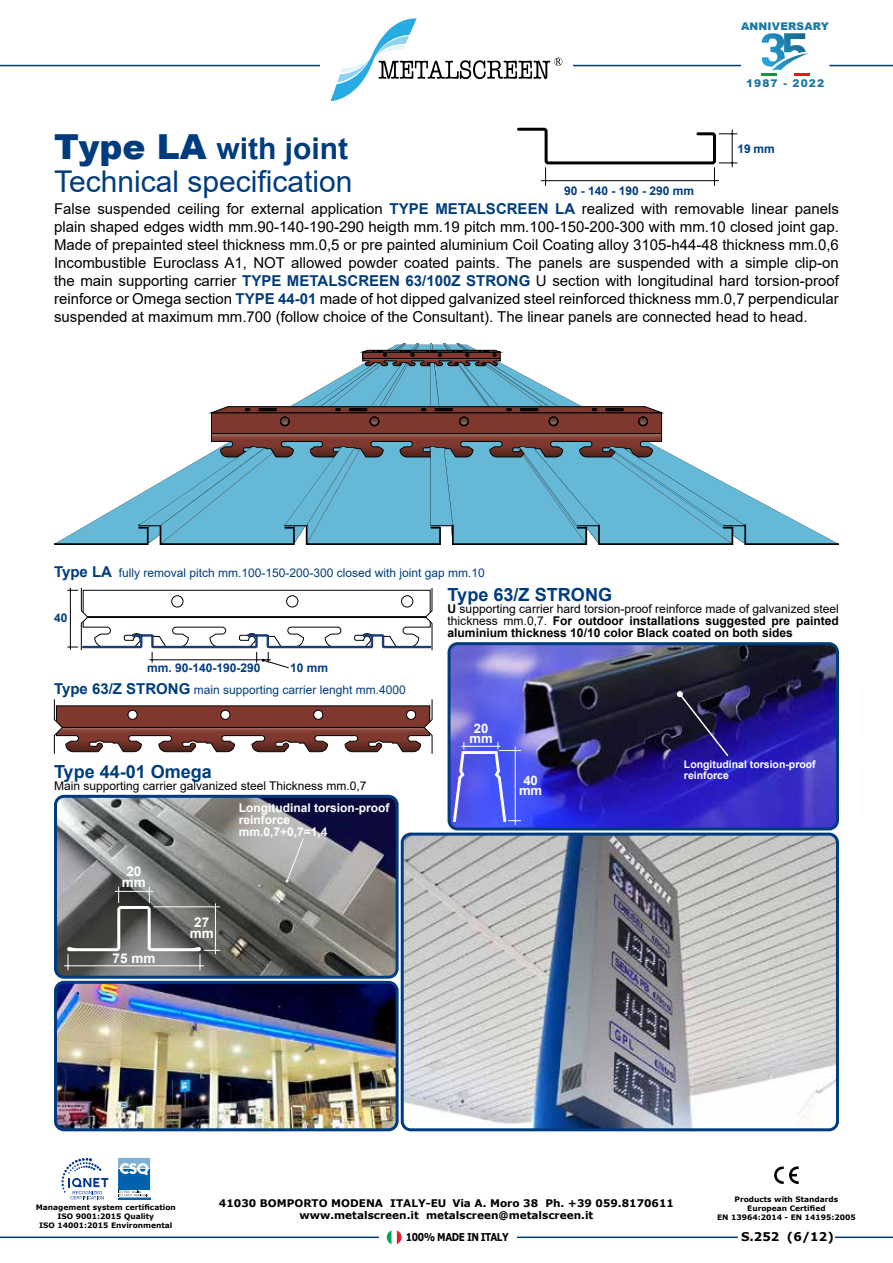
<style>
.page{position:relative;width:893px;height:1263px;background:#fff}
.page>*{position:absolute;margin:0;border:0;box-sizing:border-box;transform-origin:0 0}
.t1{font:30px/33px "Arial";color:#003c7d}
.t2{font:700 18.15px "Arial";color:#003c7d}
.t3{font:700 18px "Arial";color:#003c7d}
.t4{font:15px/18px "Arial";color:#000;text-align:justify}
.t5{font:700 13.5px/10.5px "Arial";color:#fff;text-align:center}
.t6{font:700 13.05px/10.2px "Arial";color:#fff;text-align:center}
.t7{font:700 12px/12px "Arial";color:#000;text-align:justify}
.t8{font:12px/21.6px "Arial";color:#003c7d}
.t9{font:12px "Arial";color:#000}
.t10{font:700 12px/12px "Arial";color:#fff}
.t11{font:700 12px "Arial";color:#003c7d}
.t12{font:700 12px "Verdana";color:#000}
.t13{font:700 10.8px "Verdana";letter-spacing:-.06em;color:#000;scale:.83 1}
.t14{font:900 10.65px "Arial";letter-spacing:.015em;color:#1a78a4}
.t15{font:900 10.65px "Arial";letter-spacing:.105em;color:#1a77a2}
.t16{font:700 10.5px/12px "Verdana";color:#000;text-align:center}
.t17{font:700 10.5px/10.5px "Arial";color:#fff}
.t18{font:700 7.5px/9px "Verdana";color:#000;text-align:center}
.s1{font-weight:900;font-size:34.5px}
.s2{font-weight:700}
.s3{font-weight:700;color:#003c7d}
.s4{font-weight:700;font-size:15px}
.s5{font-weight:400}
</style>
<div class="page">
<svg style="left:517px;top:127px;width:220px;height:59px"></svg>
<svg style="left:54px;top:343px;width:785px;height:202px"></svg>
<svg style="left:67px;top:587px;width:366px;height:82px"></svg>
<svg style="left:54px;top:699px;width:379px;height:55px"></svg>
<svg style="left:761px;top:33px;width:48px;height:42px"></svg>
<hr style="left:829px;top:65px;width:64px;height:1px;background:#003c7d">
<hr style="left:0;top:65px;width:320px;height:1px;background:#003c7d">
<svg style="left:331px;top:18px;width:231px;height:83px"></svg>
<hr style="left:573px;top:65px;width:168px;height:1px;background:#003c7d">
<hr style="left:0;top:1236px;width:379px;height:2px;background:#003c7d">
<hr style="left:517px;top:1236px;width:221px;height:2px;background:#003c7d">
<hr style="left:835px;top:1236px;width:58px;height:2px;background:#003c7d">
<svg style="left:387px;top:1230px;width:14px;height:14px"></svg>
<svg style="left:397px;top:1230px;width:5px;height:14px"></svg>
<svg style="left:387px;top:1230px;width:4px;height:14px"></svg>
<svg style="left:774px;top:1166px;width:25px;height:18px"></svg>
<svg style="left:61px;top:1158px;width:47px;height:41px"></svg>
<hr style="left:118px;top:1198px;width:32px;height:1px;background:#0062ae">
<hr style="left:118px;top:1197px;width:32px;height:1px;background:#80b0d6">
<svg style="left:118px;top:1158px;width:32px;height:38px"></svg>
<img style="left:402px;top:836px;width:434px;height:294px">
<div style="left:401px;top:832px;width:438px;height:299px;border:3px solid #003c7d;border-radius:9px"></div>
<img style="left:449px;top:646px;width:387px;height:183px">
<div style="left:448px;top:642px;width:391px;height:188px;border:3px solid #003c7d;border-radius:9px"></div>
<svg style="left:677px;top:691px;width:53px;height:67px;background:#261f58"></svg>
<svg style="left:451px;top:742px;width:70px;height:83px;background:#6067f2"></svg>
<img style="left:58px;top:799px;width:337px;height:176px">
<div style="left:54px;top:795px;width:345px;height:184px;border:3px solid #003c7d;border-radius:9px"></div>
<svg style="left:285px;top:837px;width:19px;height:46px"></svg>
<hr style="left:64px;top:965px;width:140px;height:1px;background:#fff">
<svg style="left:66px;top:887px;width:154px;height:83px;background:#6c6c6a"></svg>
<img style="left:57px;top:985px;width:338px;height:145px">
<div style="left:54px;top:981px;width:345px;height:150px;border:3px solid #003c7d;border-radius:9px"></div>
<p class="t14" style="left:741px;top:19px;width:89px">ANNIVERSARY</p>
<p class="t15" style="left:746px;top:75px;width:80px">1987 - 2022</p>
<h1 class="t1" style="left:54px;top:132px;width:300px"><span class="s1">Type LA</span> <span class="s2">with joint<br></span>Technical specification</h1>
<p class="t4" style="left:54px;top:199px;width:786px">False suspended ceiling for external application <span class="s3">TYPE METALSCREEN LA</span> realized with removable linear panels plain shaped edges width mm.90-140-190-290 heigth mm.19 pitch mm.100-150-200-300 with mm.10 closed joint gap.<br>Made of prepainted steel thickness mm.0,5 or pre painted aluminium Coil Coating alloy 3105-h44-48 thickness mm.0,6<br>Incombustible Euroclass A1, NOT allowed powder coated paints. The panels are suspended with a simple clip-on the main supporting carrier <span class="s3">TYPE METALSCREEN 63/100Z STRONG</span> U section with longitudinal hard torsion-proof reinforce or Omega section <span class="s3">TYPE 44-01</span> made of hot dipped galvanized steel reinforced thickness mm.0,7 perpendicular suspended at maximum mm.700 (follow choice of the Consultant). The linear panels are connected head to head.</p>
<p class="t11" style="left:737px;top:140px;width:39px">19 mm</p>
<p class="t11" style="left:564px;top:182px;width:132px">90 - 140 - 190 - 290 mm</p>
<p class="t8" style="left:54px;top:562px;width:432px"><span class="s4">Type LA</span> fully removal pitch mm.100-150-200-300 closed with joint gap mm.10</p>
<p class="t11" style="left:54px;top:609px;width:15px">40</p>
<p class="t2" style="left:448px;top:581px;width:166px">Type 63/Z STRONG</p>
<p class="t7" style="left:448px;top:603px;width:393px">U <span class="s5">supporting carrier hard torsion-proof reinforce made of galvanized steel thickness mm.0,7.</span> For outdoor installations suggested pre painted aluminium thickness 10/10 color Black coated on both sides</p>
<p class="t11" style="left:147px;top:660px;width:115px">mm. 90-140-190-290</p>
<p class="t8" style="left:54px;top:657px;width:353px;text-indent:236px"><span class="s2">10 mm<br></span><span class="s4">Type 63/Z STRONG</span> main supporting carrier lenght mm.4000</p>
<p class="t3" style="left:54px;top:758px;width:159px">Type 44-01 Omega</p>
<p class="t9" style="left:54px;top:777px;width:314px">Main supporting carrier galvanized steel Thickness mm.0,7</p>
<p class="t5" style="left:122px;top:866px;width:26px">20 mm</p>
<p class="t5" style="left:113px;top:953px;width:44px">75 mm</p>
<p class="t10" style="left:239px;top:802px;width:152px">Longitudinal torsion-proof reinforce<br>mm.0,7+0,7=1,4</p>
<p class="t5" style="left:190px;top:918px;width:26px">27 mm</p>
<p class="t6" style="left:469px;top:724px;width:25px">20 mm</p>
<p class="t6" style="left:519px;top:775px;width:25px">40 mm</p>
<p class="t17" style="left:684px;top:759px;width:133px">Longitudinal torsion-proof reinforce</p>
<p class="t18" style="left:36px;top:1202px;width:142px">Management system certification<br>ISO 9001:2015 Quality<br>ISO 14001:2015 Environmental</p>
<p class="t16" style="left:219px;top:1197px;width:457px">41030 BOMPORTO MODENA ITALY-EU Via A. Moro 38 Ph. +39 059.8170611 www.metalscreen.it metalscreen@metalscreen.it</p>
<p class="t18" style="left:717px;top:1194px;width:140px">Products with Standards<br>European Certified<br>EN 13964:2014 - EN 14195:2005</p>
<p class="t13" style="left:406px;top:1229px;width:125px">100% MADE IN ITALY</p>
<p class="t12" style="left:741px;top:1228px;width:94px">S.252 (6/12)</p>
</div>
